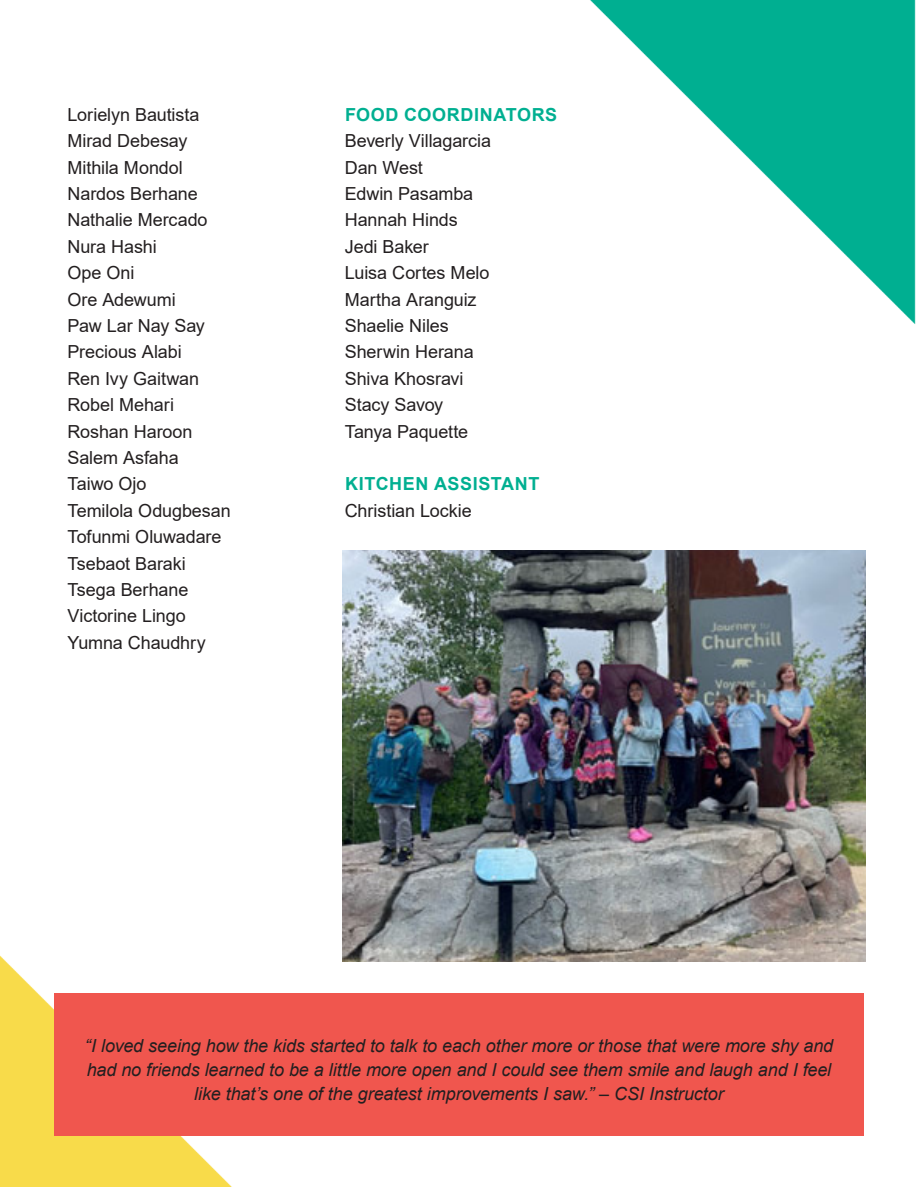
<style>
.page{position:relative;width:918px;height:1188px;background:#fff}
.page>*{position:absolute;margin:0;border:0;box-sizing:border-box;transform-origin:0 0}
.t1{font:18px "Arial";letter-spacing:-.005em;color:#231f20}
.t2{font:italic 18px/24px "Arial";letter-spacing:-.005em;color:#231f20;text-align:center}
.t3{font:700 18px "Arial";letter-spacing:.035em;color:#01af91}
</style>
<div class="page">
<img style="left:0;top:0;width:916px;height:1187px">
<div style="left:54px;top:994px;width:810px;height:142px;background:#f0564e"></div>
<img style="left:342px;top:551px;width:524px;height:410px">
<p class="t1" style="left:68px;top:102px;width:133px">Lorielyn Bautista</p>
<p class="t1" style="left:68px;top:128px;width:122px">Mirad Debesay</p>
<p class="t1" style="left:68px;top:155px;width:117px">Mithila Mondol</p>
<p class="t1" style="left:68px;top:181px;width:132px">Nardos Berhane</p>
<p class="t1" style="left:68px;top:208px;width:142px">Nathalie Mercado</p>
<p class="t1" style="left:68px;top:234px;width:91px">Nura Hashi</p>
<p class="t1" style="left:68px;top:260px;width:68px">Ope Oni</p>
<p class="t1" style="left:68px;top:287px;width:110px">Ore Adewumi</p>
<p class="t1" style="left:68px;top:313px;width:139px">Paw Lar Nay Say</p>
<p class="t1" style="left:68px;top:340px;width:116px">Precious Alabi</p>
<p class="t1" style="left:68px;top:366px;width:133px">Ren Ivy Gaitwan</p>
<p class="t1" style="left:68px;top:392px;width:108px">Robel Mehari</p>
<p class="t1" style="left:68px;top:419px;width:127px">Roshan Haroon</p>
<p class="t1" style="left:68px;top:445px;width:113px">Salem Asfaha</p>
<p class="t1" style="left:68px;top:472px;width:80px">Taiwo Ojo</p>
<p class="t1" style="left:68px;top:498px;width:165px">Temilola Odugbesan</p>
<p class="t1" style="left:68px;top:524px;width:155px">Tofunmi Oluwadare</p>
<p class="t1" style="left:68px;top:551px;width:120px">Tsebaot Baraki</p>
<p class="t1" style="left:68px;top:577px;width:122px">Tsega Berhane</p>
<p class="t1" style="left:68px;top:604px;width:120px">Victorine Lingo</p>
<p class="t1" style="left:68px;top:630px;width:140px">Yumna Chaudhry</p>
<p class="t3" style="left:345px;top:102px;width:214px">FOOD COORDINATORS</p>
<p class="t1" style="left:345px;top:128px;width:148px">Beverly Villagarcia</p>
<p class="t1" style="left:345px;top:155px;width:80px">Dan West</p>
<p class="t1" style="left:345px;top:181px;width:130px">Edwin Pasamba</p>
<p class="t1" style="left:345px;top:208px;width:115px">Hannah Hinds</p>
<p class="t1" style="left:345px;top:234px;width:85px">Jedi Baker</p>
<p class="t1" style="left:345px;top:260px;width:146px">Luisa Cortes Melo</p>
<p class="t1" style="left:345px;top:287px;width:133px">Martha Aranguiz</p>
<p class="t1" style="left:345px;top:313px;width:106px">Shaelie Niles</p>
<p class="t1" style="left:345px;top:340px;width:130px">Sherwin Herana</p>
<p class="t1" style="left:345px;top:366px;width:120px">Shiva Khosravi</p>
<p class="t1" style="left:345px;top:392px;width:100px">Stacy Savoy</p>
<p class="t1" style="left:345px;top:419px;width:125px">Tanya Paquette</p>
<p class="t3" style="left:345px;top:471px;width:196px">KITCHEN ASSISTANT</p>
<p class="t1" style="left:345px;top:498px;width:129px">Christian Lockie</p>
<p class="t2" style="left:85px;top:1034px;width:750px">“I loved seeing how the kids started to talk to each other more or those that were more shy and had no friends learned to be a little more open and I could see them smile and laugh and I feel like that’s one of the greatest improvements I saw.” – CSI Instructor</p>
</div>
